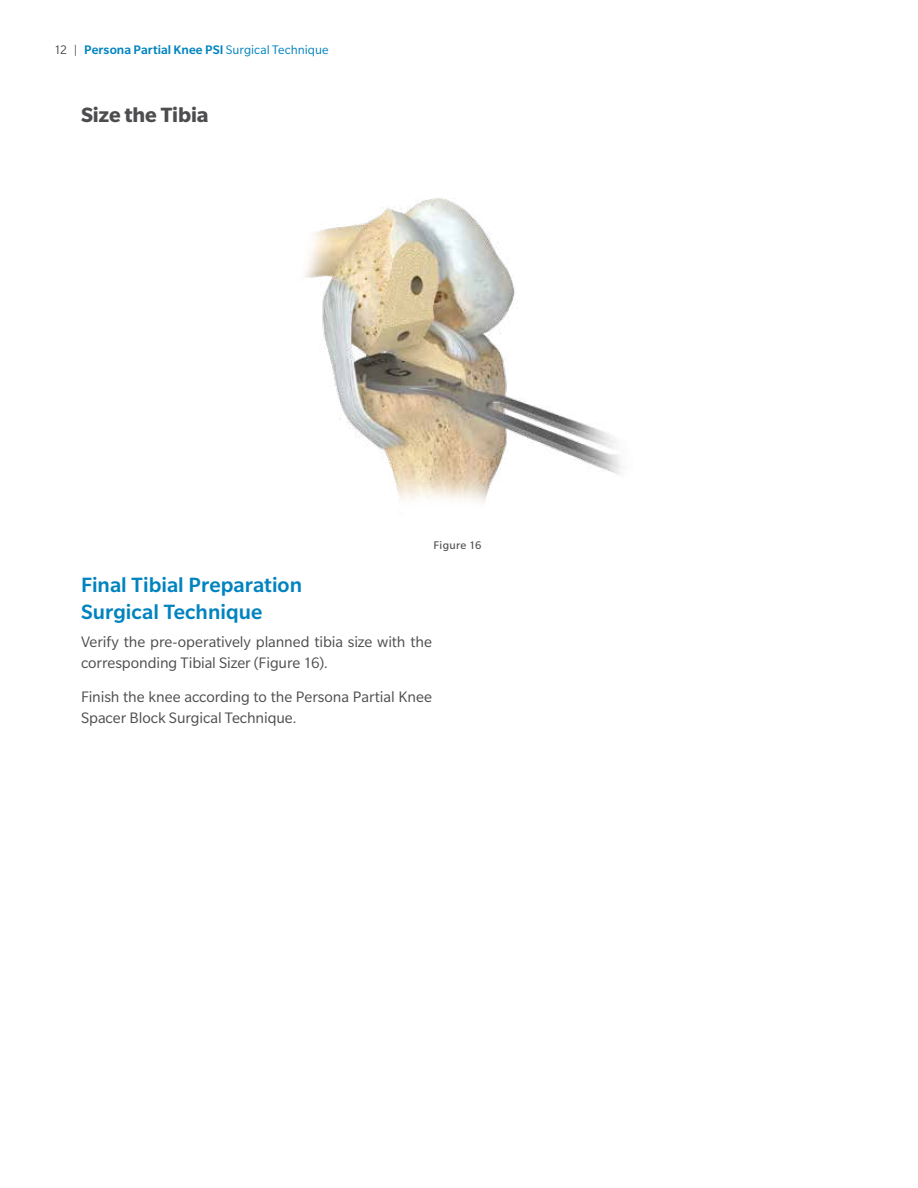
<style>
.page{position:relative;width:918px;height:1188px;background:#fff}
.page>*{position:absolute;margin:0;border:0;box-sizing:border-box;transform-origin:0 0}
.t1{font:500 22.5px/27px "Slate Pro";color:#0083bf}
.t2{font:700 22.5px "Slate Pro";letter-spacing:-.005em;color:#4d4d4f}
.t3{font:16.5px/21px "Slate Pro";letter-spacing:-.005em;color:#4d4d4f}
.t4{font:500 13.5px "Slate Pro";letter-spacing:.005em;color:#0083bf}
.t5{font:12px "Slate Pro";letter-spacing:.025em;color:#4d4d4f}
.s1{font-weight:400;color:#4d4d4f}
.s2{font-weight:400}
</style>
<div class="page">
<img style="left:305px;top:198px;width:316px;height:305px">
<p class="t4" style="left:54px;top:42px;width:276px"><span class="s1">12 |</span> Persona Partial Knee PSI <span class="s2">Surgical Technique</span></p>
<h1 class="t2" style="left:81px;top:102px;width:129px">Size the Tibia</h1>
<p class="t5" style="left:433px;top:539px;width:50px">Figure 16</p>
<h1 class="t1" style="left:81px;top:571px;width:223px">Final Tibial Preparation<br>Surgical Technique</h1>
<p class="t3" style="left:81px;top:631px;width:352px">Verify the pre-operatively planned tibia size with the corresponding Tibial Sizer (Figure 16).</p>
<p class="t3" style="left:81px;top:686px;width:353px">Finish the knee according to the Persona Partial Knee<br>Spacer Block Surgical Technique.</p>
</div>
